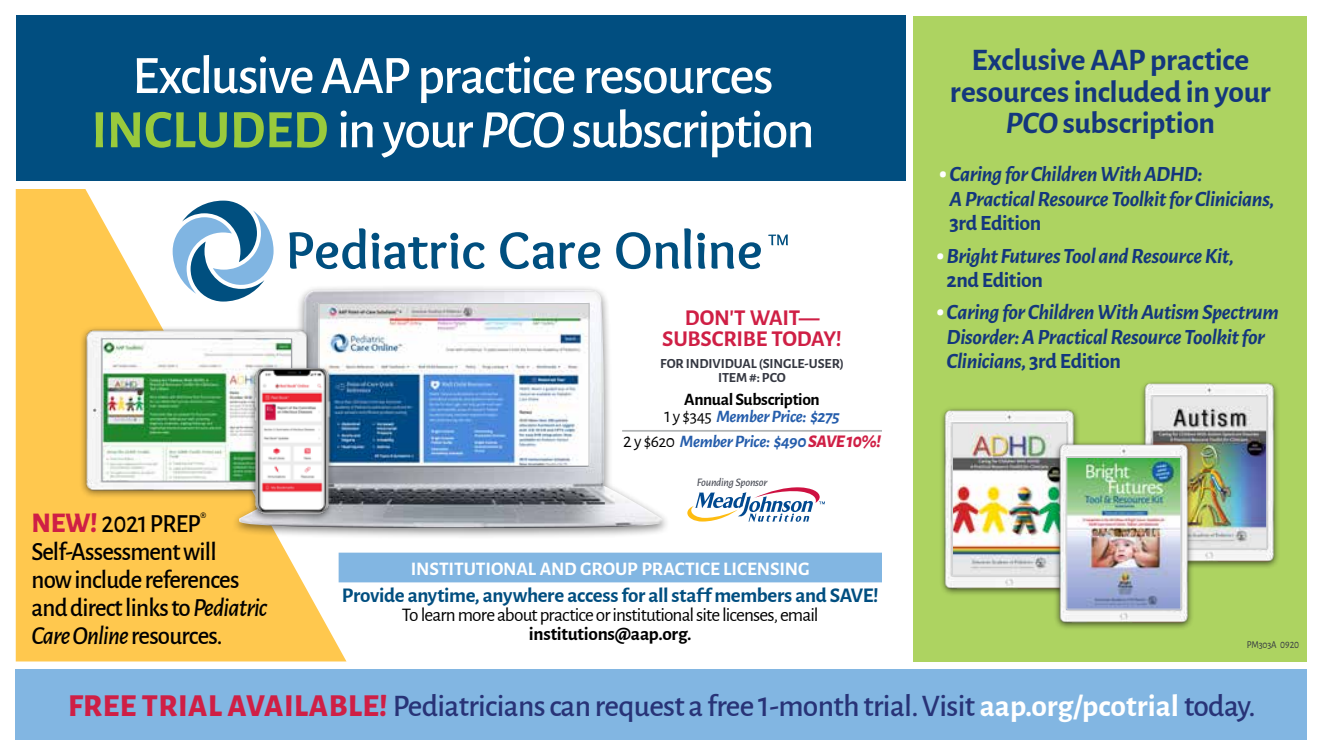
<style>
.page{position:relative;width:1323px;height:756px;background:#fff}
.page>*{position:absolute;margin:0;border:0;box-sizing:border-box;transform-origin:0 0}
.t1{font:500 54.25px/54.2px "Alegreya Sans";letter-spacing:-.03em;color:#fff;text-align:center}
.t2{font:500 31.5px "Alegreya Sans";letter-spacing:-.02em;color:#283377}
.t3{font:700 31.5px/31.5px "Alegreya Sans";letter-spacing:-.01em;color:#14377d;text-align:center}
.t4{font:500 26.25px/28px "Alegreya Sans";letter-spacing:-.03em;color:#000;scale:.95 1}
.t5{font:700 22.75px/21px "Alegreya Sans";letter-spacing:-.015em;color:#cf1f45;text-align:center}
.t6{font:italic 700 21.88px/24.5px "Alegreya Sans";letter-spacing:-.02em;color:#14377d}
.t7{font:700 21.88px "Alegreya Sans";letter-spacing:-.02em;color:#14377d}
.t8{font:700 21px "Alegreya Sans";letter-spacing:-.02em;color:#014e80}
.t9{font:19.25px "Alegreya Sans";letter-spacing:-.045em;color:#000}
.t10{font:700 19.25px "Alegreya Sans";letter-spacing:-.005em;color:#fff}
.t11{font:700 19.25px "Alegreya Sans";letter-spacing:-.015em;color:#000}
.t12{font:700 17.5px/17.5px "Alegreya Sans";letter-spacing:-.02em;color:#000;text-align:center}
.t13{font:italic 700 17.5px "Alegreya Sans";letter-spacing:-.02em;color:#265eac}
.t14{font:700 14px/14px "Alegreya Sans";letter-spacing:-.005em;color:#343741;text-align:center}
.t15{font:italic 500 11.55px "Alegreya Sans";letter-spacing:-.02em;color:#53565f}
.t16{font:10.5px "Alegreya Sans";letter-spacing:-.015em;color:#343741;scale:.9 1}
.s1{font-weight:700;color:#9aca3c}
.s2{font-style:italic}
.s3{font-weight:400}
.s4{font-style:italic;color:#265eac}
.s5{font-weight:400;font-style:normal;color:#000}
.s6{font-weight:800;color:#cf1f45}
.s7{font-weight:800;font-size:28px;color:#cf1f45}
.s8{font-weight:900;font-style:normal;color:#fff}
.s9{font-style:normal}
.s10{font-weight:700;color:#fff}
</style>
<div class="page">
<div style="left:16px;top:16px;width:890px;height:165px;background:#014e80"></div>
<svg style="left:16px;top:189px;width:331px;height:473px;fill:#ffc84e"></svg>
<div style="left:914px;top:16px;width:393px;height:646px;background:#add361"></div>
<div style="left:1139px;top:379px;width:141px;height:191px;background:#000;opacity:.6"></div>
<img style="left:1144px;top:382px;width:131px;height:181px">
<img style="left:1155px;top:398px;width:110px;height:148px">
<div style="left:1153px;top:396px;width:114px;height:152px;border:1px solid #d1d3d4"></div>
<svg style="left:768px;top:235px;width:20px;height:10px"></svg>
<svg style="left:173px;top:201px;width:101px;height:101px"></svg>
<svg style="left:289px;top:228px;width:195px;height:41px"></svg>
<svg style="left:500px;top:232px;width:100px;height:37px"></svg>
<svg style="left:616px;top:228px;width:89px;height:41px"></svg>
<svg style="left:711px;top:242px;width:50px;height:27px"></svg>
<div style="left:231px;top:284px;width:440px;height:256px;background:#000;opacity:.5"></div>
<img style="left:238px;top:290px;width:425px;height:239px">
<img style="left:321px;top:305px;width:266px;height:159px">
<div style="left:319px;top:303px;width:270px;height:163px;border:1px solid #bcbec0"></div>
<div style="left:78px;top:326px;width:236px;height:174px;background:#000;opacity:.5"></div>
<img style="left:83px;top:327px;width:226px;height:165px">
<img style="left:104px;top:341px;width:186px;height:138px">
<div style="left:102px;top:339px;width:190px;height:142px;border:1px solid #9a9ca3"></div>
<div style="left:248px;top:364px;width:88px;height:159px;background:#000;opacity:.5"></div>
<img style="left:254px;top:368px;width:77px;height:148px">
<svg style="left:687px;top:487px;width:138px;height:35px"></svg>
<div style="left:339px;top:553px;width:543px;height:29px;background:#82b6e2"></div>
<hr style="left:622px;top:430px;width:260px;height:2px;background:#b2b5b6">
<div style="left:16px;top:669px;width:1291px;height:71px;background:#82b6e2"></div>
<div style="left:939px;top:406px;width:141px;height:191px;background:#000;opacity:.6"></div>
<img style="left:944px;top:409px;width:131px;height:181px">
<img style="left:954px;top:425px;width:111px;height:148px">
<div style="left:952px;top:423px;width:115px;height:152px;border:1px solid #d1d3d4"></div>
<div style="left:1053px;top:440px;width:141px;height:191px;background:#000;opacity:.6"></div>
<img style="left:1058px;top:443px;width:131px;height:181px">
<img style="left:1069px;top:459px;width:110px;height:148px">
<div style="left:1067px;top:457px;width:114px;height:152px;border:1px solid #d1d3d4"></div>
<h1 class="t1" style="left:91px;top:46px;width:725px">Exclusive AAP practice resources<br><span class="s1">INCLUDED</span> in your <span class="s2">PCO</span> subscription</h1>
<p class="t5" style="left:662px;top:306px;width:181px">DON’T WAIT—<br>SUBSCRIBE TODAY!</p>
<p class="t14" style="left:660px;top:356px;width:185px">FOR INDIVIDUAL (SINGLE-USER)<br>ITEM #: PCO</p>
<p class="t12" style="left:664px;top:389px;width:177px">Annual Subscription<br><span class="s3">1 y $345</span> <span class="s4">Member Price: $275</span></p>
<p class="t13" style="left:623px;top:429px;width:259px"><span class="s5">2 y $620</span> Member Price: $490 <span class="s6">SAVE 10%!</span></p>
<p class="t4" style="left:32px;top:508px;width:250px"><span class="s7">NEW!</span> 2021 PREP<sup>®<br></sup>Self-Assessment will<br>now include references and direct links to <span class="s2">Pediatric<br>Care Online</span> resources.</p>
<p class="t15" style="left:697px;top:474px;width:72px">Founding Sponsor</p>
<p class="t10" style="left:411px;top:554px;width:400px">INSTITUTIONAL AND GROUP PRACTICE LICENSING</p>
<p class="t8" style="left:342px;top:580px;width:538px">Provide anytime, anywhere access for all staff members and SAVE!</p>
<p class="t9" style="left:402px;top:602px;width:418px">To learn more about practice or institutional site licenses, email</p>
<p class="t11" style="left:529px;top:620px;width:164px">institutions@aap.org.</p>
<h2 class="t3" style="left:950px;top:42px;width:322px">Exclusive AAP practice resources included in your<br><span class="s2">PCO</span> subscription</h2>
<p class="t6" style="left:949px;top:160px;width:327px;text-indent:-9px"><span class="s8">•</span> Caring for Children With ADHD:<br>A Practical Resource Toolkit for Clinicians,</p>
<p class="t7" style="left:949px;top:207px;width:93px">3rd Edition</p>
<p class="t6" style="left:947px;top:242px;width:289px;text-indent:-9px"><span class="s8">•</span>Bright Futures Tool and Resource Kit,<br><span class="s9">2nd Edition</span></p>
<p class="t6" style="left:947px;top:299px;width:334px;text-indent:-9px"><span class="s8">•</span> Caring for Children With Autism Spectrum<br>Disorder: A Practical Resource Toolkit for<br>Clinicians, <span class="s9">3rd Edition</span></p>
<p class="t16" style="left:1247px;top:638px;width:60px">PM303A 0920</p>
<h2 class="t2" style="left:68px;top:684px;width:1189px"><span class="s6">FREE TRIAL AVAILABLE!</span> Pediatricians can request a free 1-month trial. Visit <span class="s10">aap.org/pcotrial</span> today.</h2>
</div>
